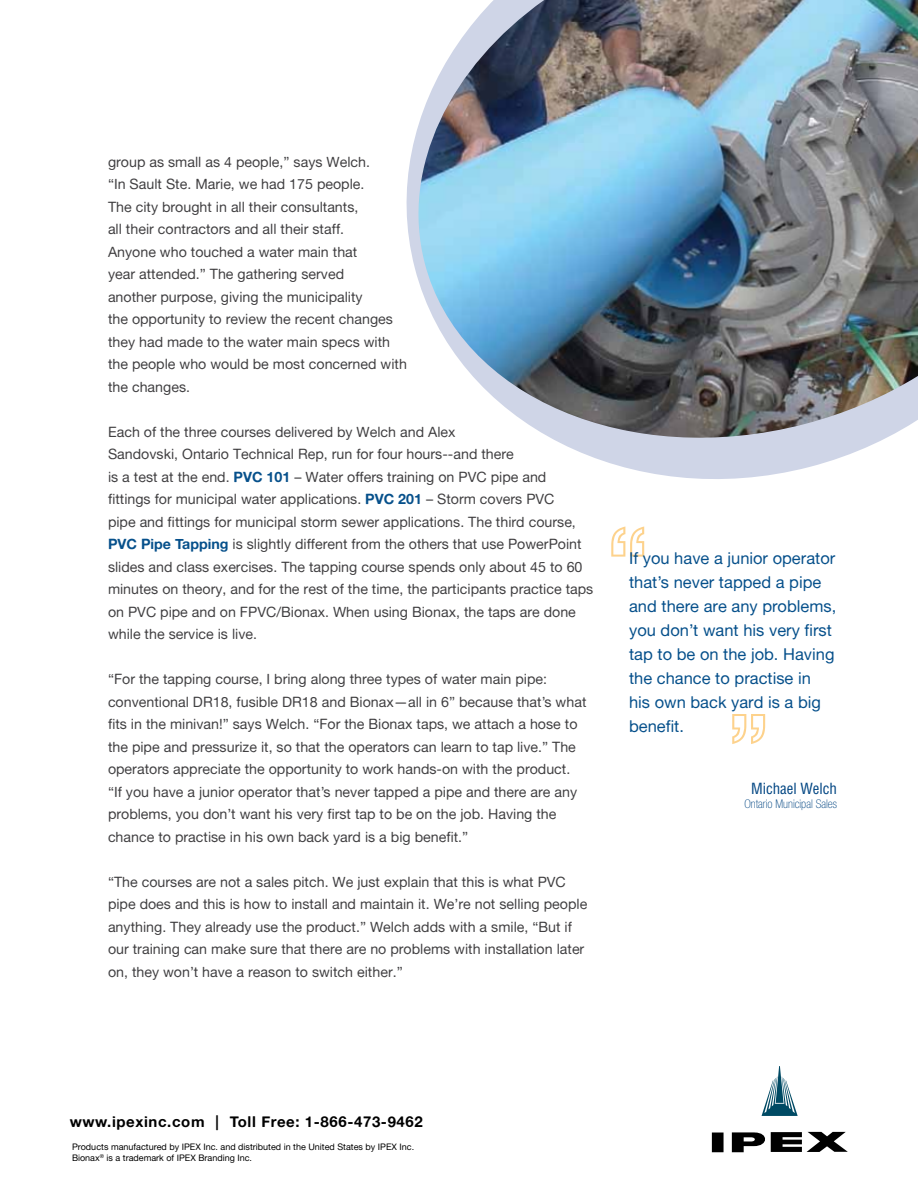
<style>
.page{position:relative;width:918px;height:1188px;background:#fff}
.page>*{position:absolute;margin:0;border:0;box-sizing:border-box;transform-origin:0 0}
.t1{font:16.5px/24px "Alte Haas Grotesk";color:#06508b}
.t2{font:15px "Alte Haas Grotesk Bold";letter-spacing:.04em;color:#000}
.t3{font:condensed 15px "Helvetica LT Std";color:#004582}
.t4{font:14.25px/22.5px "Alte Haas Grotesk";color:#414042}
.t5{font:100 condensed 12px "Helvetica Neue LT Std";color:#004582}
.t6{font:9px/10.8px "Alte Haas Grotesk";color:#000}
.s1{font-family:"Alte Haas Grotesk Bold";color:#06508b}
</style>
<div class="page">
<svg style="left:632px;top:469px;width:168px;height:10px;fill:#cfd5e7"></svg>
<svg style="left:712px;top:1133px;width:12px;height:19px"></svg>
<svg style="left:732px;top:1132px;width:116px;height:20px"></svg>
<svg style="left:762px;top:1066px;width:36px;height:50px"></svg>
<svg style="left:611px;top:527px;width:33px;height:30px"></svg>
<svg style="left:732px;top:714px;width:33px;height:30px"></svg>
<img style="left:406px;top:0;width:512px;height:469px">
<p class="t4" style="left:108px;top:150px;width:301px">group as small as 4 people,” says Welch.<br>“In Sault Ste. Marie, we had 175 people.<br>The city brought in all their consultants,<br>all their contractors and all their staff.<br>Anyone who touched a water main that<br>year attended.” The gathering served<br>another purpose, giving the municipality<br>the opportunity to review the recent changes they had made to the water main specs with the people who would be most concerned with the changes.</p>
<p class="t4" style="left:108px;top:420px;width:487px">Each of the three courses delivered by Welch and Alex<br>Sandovski, Ontario Technical Rep, run for four hours--and there<br>is a test at the end. <span class="s1">PVC 101</span> – Water offers training on PVC pipe and<br>fittings for municipal water applications. <span class="s1">PVC 201</span> – Storm covers PVC<br>pipe and fittings for municipal storm sewer applications. The third course, <span class="s1">PVC Pipe Tapping</span> is slightly different from the others that use PowerPoint slides and class exercises. The tapping course spends only about 45 to 60 minutes on theory, and for the rest of the time, the participants practice taps on PVC pipe and on FPVC/Bionax. When using Bionax, the taps are done while the service is live.</p>
<p class="t4" style="left:108px;top:668px;width:480px">“For the tapping course, I bring along three types of water main pipe: conventional DR18, fusible DR18 and Bionax—all in 6” because that’s what fits in the minivan!” says Welch. “For the Bionax taps, we attach a hose to the pipe and pressurize it, so that the operators can learn to tap live.” The operators appreciate the opportunity to work hands-on with the product. “If you have a junior operator that’s never tapped a pipe and there are any problems, you don’t want his very first tap to be on the job. Having the chance to practise in his own back yard is a big benefit.”</p>
<p class="t4" style="left:108px;top:870px;width:481px">“The courses are not a sales pitch. We just explain that this is what PVC pipe does and this is how to install and maintain it. We’re not selling people anything. They already use the product.” Welch adds with a smile, “But if our training can make sure that there are no problems with installation later on, they won’t have a reason to switch either.”</p>
<p class="t1" style="left:629px;top:546px;width:209px">If you have a junior operator that’s never tapped a pipe and there are any problems, you don’t want his very first tap to be on the job. Having the chance to practise in<br>his own back yard is a big benefit.</p>
<p class="t3" style="left:751px;top:779px;width:87px">Michael Welch</p>
<p class="t5" style="left:744px;top:797px;width:94px">Ontario Municipal Sales</p>
<p class="t2" style="left:70px;top:1112px;width:355px">www.ipexinc.com | Toll Free: 1-866-473-9462</p>
<p class="t6" style="left:72px;top:1141px;width:344px">Products manufactured by IPEX Inc. and distributed in the United States by IPEX Inc.<br>Bionax<sup>®</sup> is a trademark of IPEX Branding Inc.</p>
</div>
